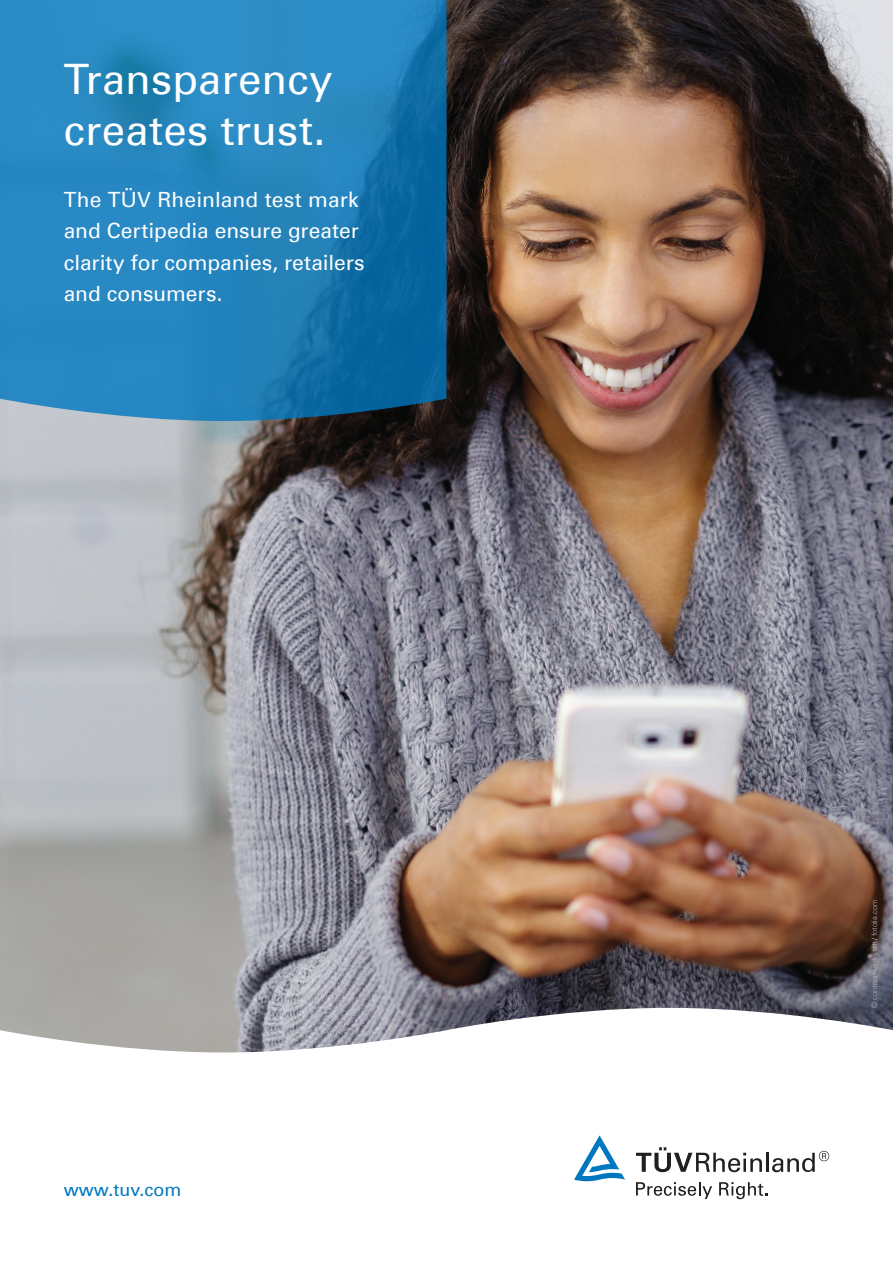
<style>
.page{position:relative;width:893px;height:1263px;background:#fff}
.page>*{position:absolute;margin:0;border:0;box-sizing:border-box;transform-origin:0 0}
.t1{font:42px/51px "Univers Com 55 Roman";letter-spacing:.005em;color:#fff}
.t2{font:21px/31.5px "Univers Com 55 Roman";color:#fff}
.t3{font:18px "Univers Com 55 Roman";color:#0078c0}
.t4{font:300 7.5px "Univers Com 45";color:#bcbdc0}
</style>
<div class="page">
<img style="left:0;top:0;width:893px;height:1052px">
<svg style="left:0;top:0;width:446px;height:421px;background:#2380b8"></svg>
<svg style="left:636px;top:1147px;width:126px;height:25px"></svg>
<hr style="left:766px;top:1153px;width:3px;height:19px;background:#231f20">
<svg style="left:772px;top:1151px;width:57px;height:21px"></svg>
<svg style="left:574px;top:1135px;width:51px;height:46px"></svg>
<svg style="left:636px;top:1182px;width:76px;height:17px"></svg>
<svg style="left:719px;top:1182px;width:48px;height:17px"></svg>
<h1 class="t1" style="left:64px;top:54px;width:270px">Transparency creates trust.</h1>
<p class="t2" style="left:64px;top:183px;width:302px">The TÜV Rheinland test mark and Certipedia ensure greater clarity for companies, retailers and consumers.</p>
<p class="t3" style="left:64px;top:1178px;width:119px">www.tuv.com</p>
<p class="t4" style="left:870px;top:1008px;width:110px;rotate:-90deg">© contrastwerkstatt / fotolia.com</p>
</div>
